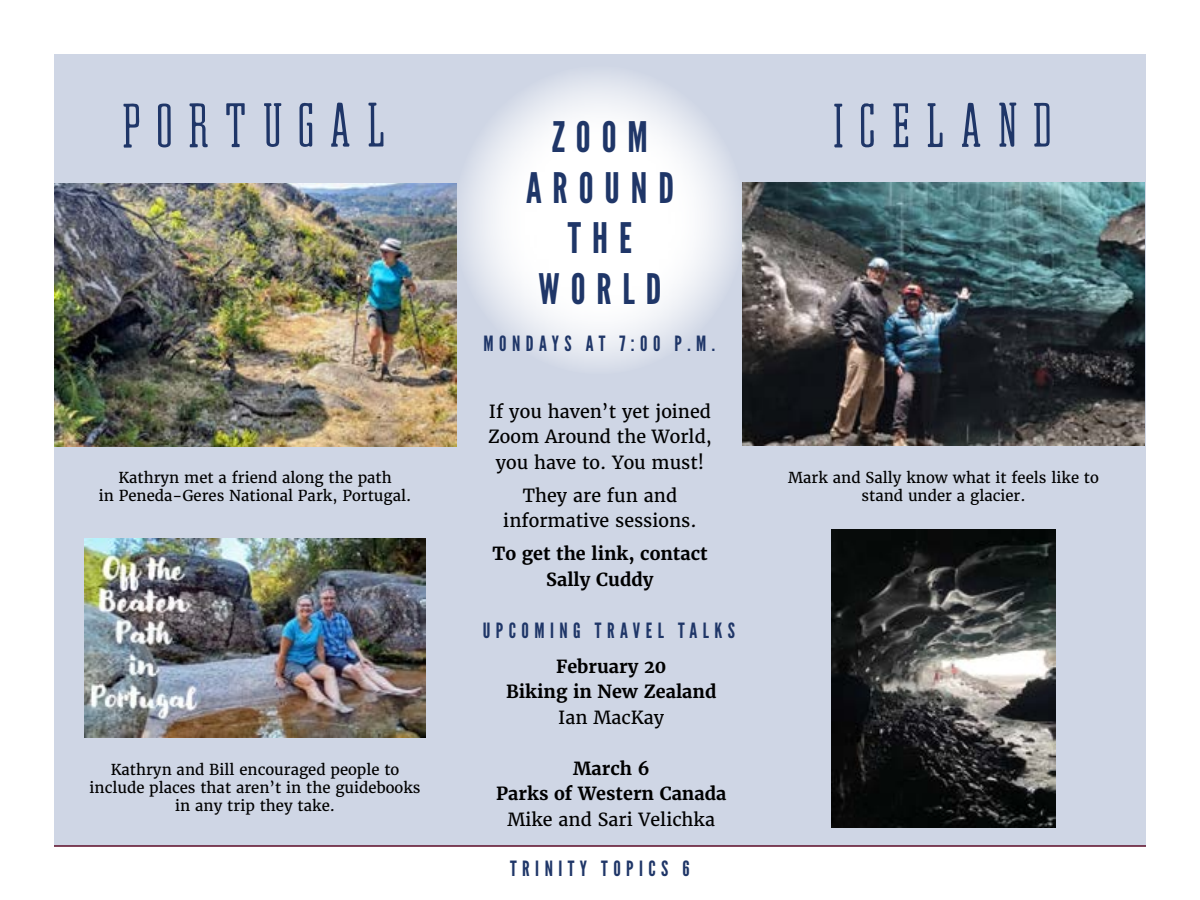
<style>
.page{position:relative;width:1200px;height:900px;background:#fff}
.page>*{position:absolute;margin:0;border:0;box-sizing:border-box;transform-origin:0 0}
.t1{font:62.7px "Greasy Spoon";letter-spacing:.26em;color:#1f3668}
.t2{font:42px/50.4px "League Gothic";letter-spacing:.26em;color:#1f3668;text-align:center}
.t3{font:21px "League Gothic";letter-spacing:.26em;color:#1f3668}
.t4{font:18px/25.5px "Merriweather";color:#000;text-align:center}
.t5{font:700 18px/25.5px "Merriweather";color:#000;text-align:center}
.t6{font:15px/18px "Merriweather";color:#000;text-align:center}
</style>
<div class="page">
<div style="left:54px;top:54px;width:1092px;height:792px;background:#cfd6e5"></div>
<img style="left:742px;top:183px;width:403px;height:263px">
<img style="left:832px;top:530px;width:223px;height:297px">
<img style="left:84px;top:538px;width:342px;height:200px">
<img style="left:54px;top:183px;width:402px;height:263px">
<svg style="left:454px;top:66px;width:291px;height:308px"></svg>
<hr style="left:54px;top:845px;width:1092px;height:2px;background:#5b0a27">
<h1 class="t1" style="left:124px;top:101px;width:265px">PORTUGAL</h1>
<p class="t6" style="left:99px;top:469px;width:314px">Kathryn met a friend along the path<br>in Peneda-Geres National Park, Portugal.</p>
<p class="t6" style="left:90px;top:761px;width:333px">Kathryn and Bill encouraged people to include places that aren’t in the guidebooks in any trip they take.</p>
<h2 class="t2" style="left:526px;top:112px;width:149px">ZOOM<br>AROUND<br>THE<br>WORLD</h2>
<h3 class="t3" style="left:483px;top:331px;width:233px">MONDAYS AT 7:00 P.M.</h3>
<p class="t4" style="left:488px;top:399px;width:225px">If you haven’t yet joined<br>Zoom Around the World, you have to. You must!</p>
<p class="t4" style="left:503px;top:483px;width:195px">They are fun and informative sessions.</p>
<p class="t5" style="left:492px;top:541px;width:217px">To get the link, contact<br>Sally Cuddy</p>
<h3 class="t3" style="left:483px;top:618px;width:254px">UPCOMING TRAVEL TALKS</h3>
<p class="t5" style="left:506px;top:653px;width:212px">February 20<br>Biking in New Zealand</p>
<p class="t4" style="left:558px;top:704px;width:107px">Ian MacKay</p>
<p class="t5" style="left:496px;top:755px;width:232px">March 6<br>Parks of Western Canada</p>
<p class="t4" style="left:507px;top:806px;width:209px">Mike and Sari Velichka</p>
<h3 class="t3" style="left:510px;top:856px;width:181px">TRINITY TOPICS 6</h3>
<h1 class="t1" style="left:834px;top:101px;width:220px">ICELAND</h1>
<p class="t6" style="left:788px;top:469px;width:312px">Mark and Sally know what it feels like to stand under a glacier.</p>
</div>
